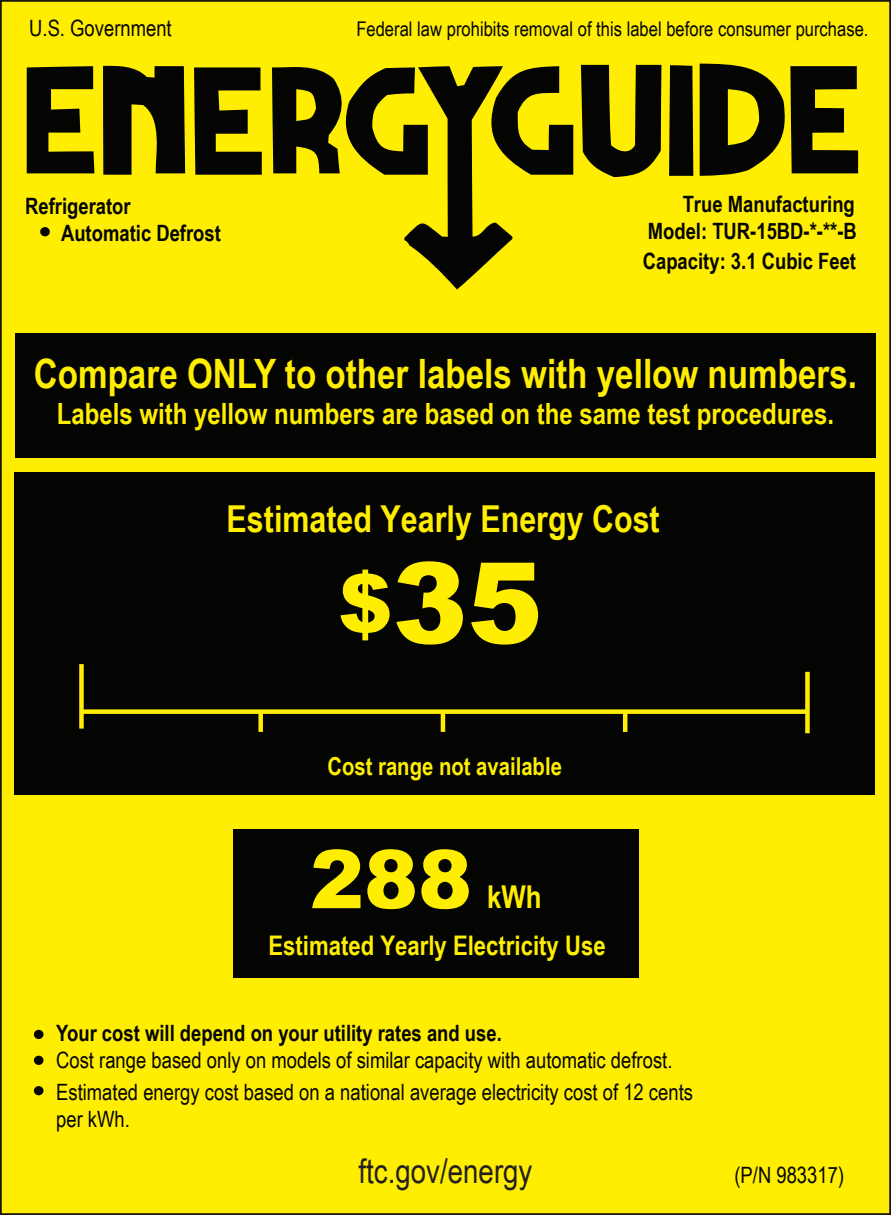
<style>
.page{position:relative;width:891px;height:1215px;background:#ffee01}
.page>*{position:absolute;margin:0;border:0;box-sizing:border-box;transform-origin:0 0}
.t1{font:900 112.5px "Arial";color:#ffee01}
.t2{font:900 81px "Arial";color:#ffee01}
.t3{font:700 40.5px "Arial Narrow";color:#ffee01}
.t4{font:700 37.12px "Arial Narrow";color:#ffee01}
.t5{font:33.75px "Arial Narrow";color:#231f20}
.t6{font:700 31.5px "Arial Narrow";color:#ffee01}
.t7{font:700 29.25px "Arial Narrow";color:#ffee01}
.t8{font:700 27px "Arial Narrow";color:#ffee01}
.t9{font:700 24.75px "Arial Narrow";color:#ffee01}
.t10{font:22.5px/31.5px "Arial Narrow";color:#040503}
.t11{font:700 22.5px/27px "Arial Narrow";color:#040503}
.t12{font:20.25px "Arial Narrow";color:#040503}
.s1{font-size:81px}
</style>
<div class="page">
<div style="left:234px;top:829px;width:405px;height:149px;background:#040503"></div>
<div style="left:14px;top:472px;width:860px;height:323px;background:#040503"></div>
<div style="left:805px;top:672px;width:5px;height:61px;background:#ffee01"></div>
<div style="left:81px;top:709px;width:726px;height:5px;background:#ffee01"></div>
<hr style="left:441px;top:712px;width:4px;height:20px;background:#ffee01">
<div style="left:79px;top:664px;width:5px;height:65px;background:#ffee01"></div>
<hr style="left:623px;top:712px;width:4px;height:20px;background:#ffee01">
<div style="left:258px;top:712px;width:5px;height:20px;background:#ffee01"></div>
<div style="left:16px;top:334px;width:860px;height:124px;background:#040503"></div>
<div style="left:40px;top:227px;width:10px;height:9px;background:#040503;border-radius:50%"></div>
<svg style="left:581px;top:65px;width:80px;height:112px;background:#565102"></svg>
<svg style="left:669px;top:65px;width:24px;height:111px;background:#0d0d02"></svg>
<svg style="left:103px;top:65px;width:82px;height:110px;background:#3b3802"></svg>
<svg style="left:194px;top:67px;width:68px;height:108px;background:#4e4a02"></svg>
<svg style="left:27px;top:66px;width:67px;height:107px;background:#4e4902"></svg>
<svg style="left:272px;top:63px;width:301px;height:227px;background:#a59a01"></svg>
<svg style="left:700px;top:64px;width:158px;height:112px;background:#575202"></svg>
<div style="left:34px;top:1086px;width:10px;height:9px;background:#040503;border-radius:50%"></div>
<div style="left:34px;top:1056px;width:10px;height:9px;background:#040503;border-radius:50%"></div>
<div style="left:34px;top:1030px;width:10px;height:9px;background:#040503;border-radius:50%"></div>
<p class="t10" style="left:29px;top:13px;width:144px">U.S. Government</p>
<p class="t12" style="left:356px;top:17px;width:514px">Federal law prohibits removal of this label before consumer purchase.</p>
<p class="t11" style="left:61px;top:192px;width:161px;text-indent:-36px">Refrigerator<br>Automatic Defrost</p>
<p class="t11" style="left:648px;top:191px;width:211px;text-align:right">True Manufacturing<br>Model: TUR-15BD-*-**-B</p>
<p class="t11" style="left:643px;top:247px;width:215px">Capacity: 3.1 Cubic Feet</p>
<h3 class="t3" style="left:34px;top:350px;width:825px">Compare ONLY to other labels with yellow numbers.</h3>
<h3 class="t7" style="left:57px;top:397px;width:779px">Labels with yellow numbers are based on the same test procedures.</h3>
<h3 class="t4" style="left:227px;top:497px;width:435px">Estimated Yearly Energy Cost</h3>
<h1 class="t1" style="left:338px;top:521px;width:206px"><span class="s1">$</span>35</h1>
<p class="t9" style="left:327px;top:752px;width:236px">Cost range not available</p>
<h2 class="t2" style="left:310px;top:820px;width:164px">288</h2>
<h3 class="t6" style="left:487px;top:879px;width:56px">kWh</h3>
<p class="t8" style="left:268px;top:930px;width:339px">Estimated Yearly Electricity Use</p>
<p class="t11" style="left:56px;top:1020px;width:447px">Your cost will depend on your utility rates and use.</p>
<p class="t10" style="left:56px;top:1045px;width:638px">Cost range based only on models of similar capacity with automatic defrost.<br>Estimated energy cost based on a national average electricity cost of 12 cents</p>
<p class="t10" style="left:56px;top:1103px;width:75px">per kWh.</p>
<h3 class="t5" style="left:359px;top:1152px;width:175px">ftc.gov/energy</h3>
<p class="t10" style="left:734px;top:1159px;width:111px">(P/N 983317)</p>
</div>
